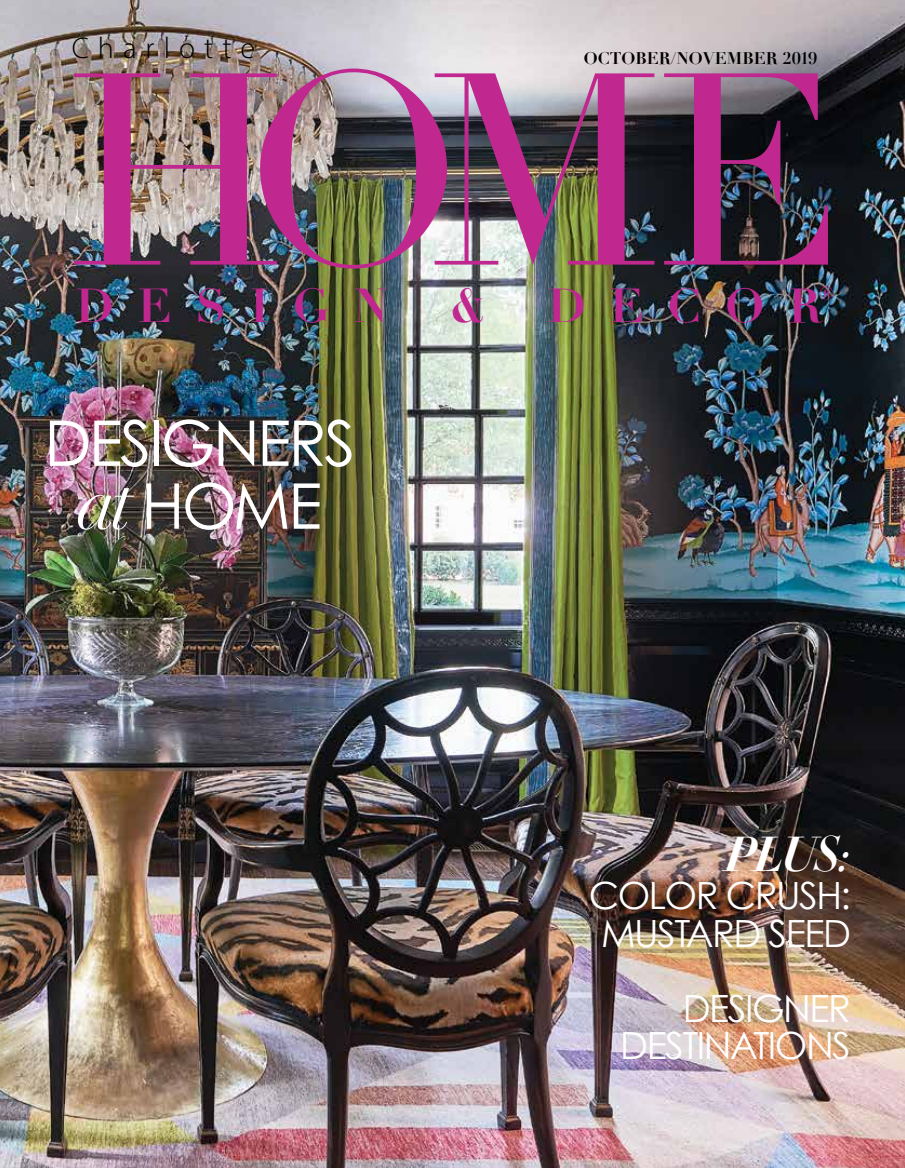
<style>
.page{position:relative;width:905px;height:1168px;background:#fff}
.page>*{position:absolute;margin:0;border:0;box-sizing:border-box;transform-origin:0 0}
.t1{font:268.5px "Didot";color:#c02890}
.t2{font:63px/62.8px "Century Gothic";letter-spacing:-.04em;color:#fff;text-align:center}
.t3{font:48.75px "Didot HTF B24 Bold Ital";color:#fff}
.t4{font:700 46.5px "Didot";letter-spacing:.52em;color:#c02890}
.t5{font:37.5px/37.5px "Century Gothic";letter-spacing:-.04em;color:#fff;text-align:center}
.t6{font:300 30px "Myriad Pro";letter-spacing:.3em;color:#000}
.t7{font:700 16.5px "Didot";color:#000}
.s1{font-family:"Didot";font-style:italic;font-size:76.95px}
</style>
<div class="page">
<img style="left:0;top:0;width:904px;height:1168px">
<p class="t6" style="left:72px;top:30px;width:185px">Charlotte</p>
<p class="t7" style="left:584px;top:47px;width:235px">OCTOBER/NOVEMBER 2019</p>
<h1 class="t1" style="left:66px;top:11px;width:780px">HOME</h1>
<p class="t4" style="left:76px;top:277px;width:314px">DESIGN</p>
<p class="t4" style="left:449px;top:277px;width:39px">&amp;</p>
<p class="t4" style="left:547px;top:277px;width:289px">DECOR<sup>®</sup></p>
<h2 class="t2" style="left:44px;top:411px;width:313px">DESIGNERS <span class="s1">at</span> HOME</h2>
<h3 class="t3" style="left:724px;top:824px;width:128px">PLUS:</h3>
<p class="t5" style="left:588px;top:876px;width:264px">COLOR CRUSH:<br>MUSTARD SEED</p>
<p class="t5" style="left:620px;top:988px;width:232px;text-align:right">DESIGNER<br>DESTINATIONS</p>
</div>
